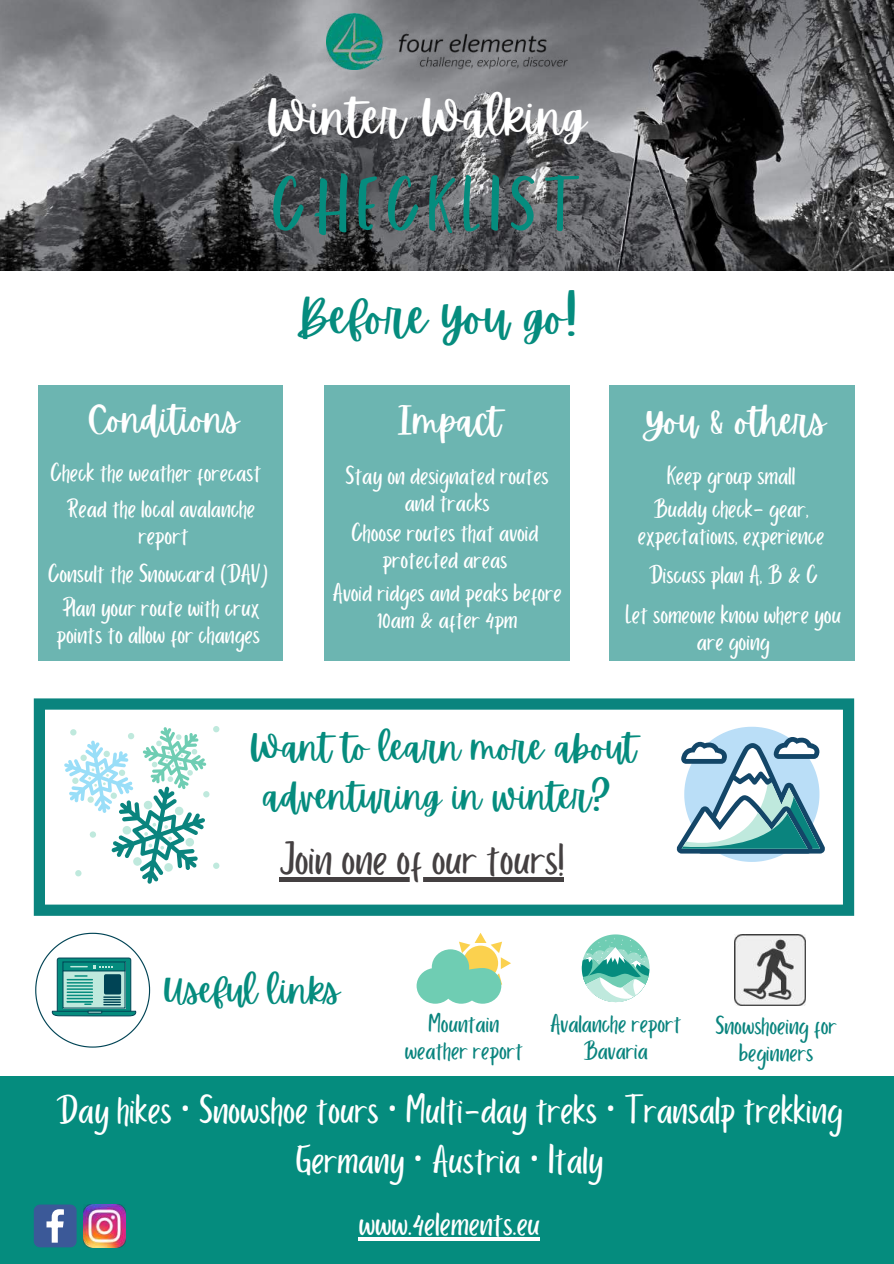
<style>
.page{position:relative;width:894px;height:1264px;background:#fff}
.page>*{position:absolute;margin:0;border:0;box-sizing:border-box;transform-origin:0 0}
.t1{font:79.5px "Porcelain";letter-spacing:.1em;color:#058c7e}
.t2{font:48px "Porcelain";color:#444041}
.t3{font:48px "Apricots";color:#fff}
.t4{font:48px "Apricots";color:#058c7e}
.t5{font:42px/49.5px "Porcelain";color:#fff;text-align:center}
.t6{font:42px "Apricots";color:#fff}
.t7{font:36px/49.5px "Apricots";color:#058c7e;text-align:center}
.t8{font:36px "Apricots";color:#fff}
.t9{font:36px "Porcelain";color:#fff}
.t10{font:27px/27px "Porcelain";color:#fff;text-align:center}
.t11{font:27px/27px "Porcelain";color:#0a847e;text-align:center}
.s1{font-family:"Noto Sans"}
</style>
<div class="page">
<img style="left:0;top:0;width:893px;height:271px">
<img style="left:326px;top:13px;width:241px;height:57px">
<div style="left:38px;top:385px;width:245px;height:276px;background:#6cb5b1"></div>
<div style="left:324px;top:385px;width:245px;height:276px;background:#6cb5b1"></div>
<div style="left:609px;top:385px;width:245px;height:276px;background:#6cb5b1"></div>
<svg style="left:34px;top:698px;width:819px;height:217px"></svg>
<svg style="left:64px;top:726px;width:155px;height:157px"></svg>
<svg style="left:676px;top:726px;width:148px;height:136px"></svg>
<div style="left:0;top:1076px;width:893px;height:187px;background:#058c7e"></div>
<svg style="left:34px;top:1204px;width:43px;height:43px"></svg>
<img style="left:83px;top:1204px;width:43px;height:43px">
<svg style="left:35px;top:932px;width:115px;height:115px"></svg>
<svg style="left:581px;top:934px;width:68px;height:68px"></svg>
<svg style="left:416px;top:933px;width:95px;height:70px"></svg>
<img style="left:734px;top:934px;width:71px;height:71px">
<div style="left:279px;top:877px;width:285px;height:5px;background:#444041"></div>
<svg style="left:358px;top:1237px;width:182px;height:3px"></svg>
<h2 class="t3" style="left:266px;top:89px;width:322px">Winter Walking</h2>
<h1 class="t1" style="left:271px;top:163px;width:310px">CHECKLIST</h1>
<h3 class="t8" style="left:87px;top:398px;width:153px">Conditions</h3>
<p class="t10" style="left:51px;top:456px;width:212px;line-height:35.8px">Check the weather forecast<br>Read the local avalanche</p>
<p class="t10" style="left:138px;top:523px;width:51px">report</p>
<p class="t10" style="left:48px;top:561px;width:222px">Consult the Snowcard (DAV)</p>
<p class="t10" style="left:56px;top:595px;width:205px;text-align:left">Plan your route with crux points to allow for changes</p>
<h2 class="t4" style="left:294px;top:290px;width:284px">Before you go!</h2>
<h3 class="t8" style="left:398px;top:400px;width:104px">Impact</h3>
<p class="t10" style="left:345px;top:463px;width:204px">Stay on designated routes and tracks</p>
<p class="t10" style="left:351px;top:521px;width:189px">Choose routes that avoid protected areas</p>
<p class="t10" style="left:332px;top:580px;width:230px">Avoid ridges and peaks before<br>10am &amp; after 4pm</p>
<h3 class="t6" style="left:593px;top:398px;width:124px">Nature</h3>
<h3 class="t8" style="left:643px;top:400px;width:184px">You &amp; others</h3>
<p class="t10" style="left:666px;top:463px;width:130px">Keep group small</p>
<p class="t10" style="left:637px;top:496px;width:188px">Buddy check- gear, expectations, experience</p>
<p class="t10" style="left:648px;top:562px;width:171px">Discuss plan A, B &amp; C</p>
<p class="t10" style="left:625px;top:602px;width:217px">Let someone know where you are going</p>
<h3 class="t7" style="left:249px;top:722px;width:388px">Want to learn more about adventuring in winter?</h3>
<h2 class="t2" style="left:279px;top:833px;width:286px">Join one of our tours!</h2>
<h3 class="t7" style="left:163px;top:965px;width:178px">Useful links</h3>
<p class="t11" style="left:405px;top:1011px;width:119px">Mountain weather report</p>
<p class="t11" style="left:550px;top:1011px;width:133px">Avalanche report<br>Bavaria</p>
<p class="t11" style="left:715px;top:1013px;width:123px">Snowshoeing for beginners</p>
<h3 class="t5" style="left:56px;top:1087px;width:787px">Day hikes <span class="s1">·</span> Snowshoe tours <span class="s1">·</span> Multi-day treks <span class="s1">·</span> Transalp trekking<br>Germany <span class="s1">·</span> Austria <span class="s1">·</span> Italy</h3>
<h3 class="t9" style="left:358px;top:1204px;width:183px">www.4elements.eu</h3>
</div>
